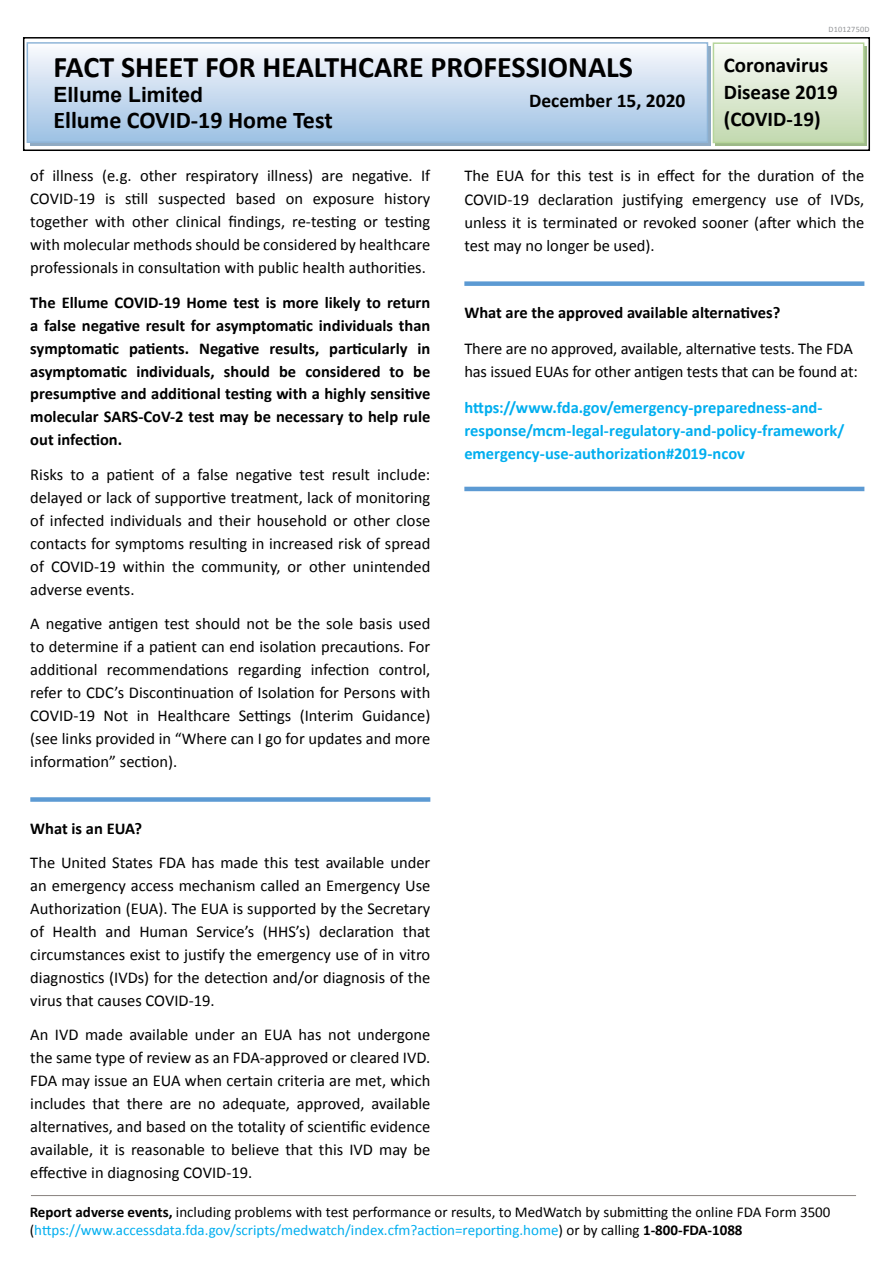
<style>
.page{position:relative;width:893px;height:1263px;background:#fff}
.page>*{position:absolute;margin:0;border:0;box-sizing:border-box;transform-origin:0 0}
.t1{font:700 30px "Calibri";color:#000}
.t2{font:700 24px "Calibri";color:#000}
.t3{font:700 21px/27px "Calibri";color:#000}
.t4{font:700 21px "Arial";color:#000}
.t5{font:700 19.5px "Calibri";color:#000}
.t6{font:16.5px/23px "Calibri";color:#000;text-align:justify}
.t7{font:700 16.5px/23px "Calibri";color:#000;text-align:justify}
.t8{font:700 16.5px/23.2px "Calibri";letter-spacing:-.005em;color:#00aeef}
.t9{font:15px/18px "Calibri";color:#000}
.t10{font:8.25px "Calibri";letter-spacing:.025em;color:#939598}
.s1{font-weight:700}
.s2{color:#00aeef}
</style>
<div class="page">
<div style="left:715px;top:46px;width:151px;height:99px;background:#a3c08c"></div>
<div style="left:713px;top:43px;width:151px;height:99px;background:linear-gradient(to bottom,#fbfcfa,#c2d9af)"></div>
<div style="left:713px;top:42px;width:151px;height:101px;border:2px solid #b6d59b"></div>
<div style="left:23px;top:37px;width:847px;height:114px;border:2px solid #000"></div>
<div style="left:30px;top:46px;width:680px;height:99px;background:#90abc4"></div>
<div style="left:27px;top:43px;width:680px;height:99px;background:linear-gradient(to bottom,#fbfafd,#9cc0e3)"></div>
<div style="left:27px;top:42px;width:681px;height:101px;border:2px solid #8fb5d8"></div>
<hr style="left:31px;top:1195px;width:825px;height:1px;background:#88817e">
<div style="left:30px;top:797px;width:400px;height:5px;background:#5c9ad3"></div>
<div style="left:464px;top:281px;width:400px;height:5px;background:#5c9ad3"></div>
<hr style="left:464px;top:487px;width:400px;height:4px;background:#5c9ad3">
<h1 class="t1" style="left:53px;top:46px;width:581px">FACT SHEET FOR HEALTHCARE PROFESSIONALS</h1>
<p class="t4" style="left:53px;top:81px;width:151px">Ellume Limited</p>
<p class="t5" style="left:529px;top:87px;width:158px">December 15, 2020</p>
<h2 class="t2" style="left:53px;top:103px;width:281px">Ellume COVID-19 Home Test</h2>
<p class="t10" style="left:828px;top:24px;width:43px">D1012750D</p>
<p class="t3" style="left:724px;top:51px;width:115px">Coronavirus<br>Disease 2019 (COVID-19)</p>
<p class="t6" style="left:30px;top:164px;width:402px">of illness (e.g. other respiratory illness) are negative. If COVID-19 is still suspected based on exposure history together with other clinical findings, re-testing or testing with molecular methods should be considered by healthcare professionals in consultation with public health authorities.</p>
<p class="t7" style="left:30px;top:290px;width:402px">The Ellume COVID-19 Home test is more likely to return a false negative result for asymptomatic individuals than symptomatic patients. Negative results, particularly in asymptomatic individuals, should be considered to be presumptive and additional testing with a highly sensitive molecular SARS-CoV-2 test may be necessary to help rule out infection.</p>
<p class="t6" style="left:30px;top:462px;width:402px">Risks to a patient of a false negative test result include: delayed or lack of supportive treatment, lack of monitoring of infected individuals and their household or other close contacts for symptoms resulting in increased risk of spread of COVID-19 within the community, or other unintended adverse events.</p>
<p class="t6" style="left:30px;top:612px;width:402px">A negative antigen test should not be the sole basis used to determine if a patient can end isolation precautions. For additional recommendations regarding infection control, refer to CDC’s Discontinuation of Isolation for Persons with COVID-19 Not in Healthcare Settings (Interim Guidance) (see links provided in “Where can I go for updates and more information” section).</p>
<p class="t7" style="left:30px;top:816px;width:113px">What is an EUA?</p>
<p class="t6" style="left:30px;top:850px;width:402px">The United States FDA has made this test available under an emergency access mechanism called an Emergency Use Authorization (EUA). The EUA is supported by the Secretary of Health and Human Service’s (HHS’s) declaration that circumstances exist to justify the emergency use of in vitro diagnostics (IVDs) for the detection and/or diagnosis of the virus that causes COVID-19.</p>
<p class="t6" style="left:30px;top:1023px;width:402px">An IVD made available under an EUA has not undergone the same type of review as an FDA-approved or cleared IVD.<br>FDA may issue an EUA when certain criteria are met, which includes that there are no adequate, approved, available alternatives, and based on the totality of scientific evidence available, it is reasonable to believe that this IVD may be effective in diagnosing COVID-19.</p>
<p class="t6" style="left:464px;top:164px;width:402px">The EUA for this test is in effect for the duration of the COVID-19 declaration justifying emergency use of IVDs, unless it is terminated or revoked sooner (after which the test may no longer be used).</p>
<p class="t7" style="left:464px;top:300px;width:317px">What are the approved available alternatives?</p>
<p class="t6" style="left:464px;top:336px;width:395px">There are no approved, available, alternative tests. The FDA has issued EUAs for other antigen tests that can be found at:</p>
<p class="t8" style="left:464px;top:395px;width:382px">https://www.fda.gov/emergency-preparedness-and&shy;response/mcm-legal-regulatory-and-policy-framework/ emergency-use-authorization#2019-ncov</p>
<p class="t9" style="left:30px;top:1203px;width:802px"><span class="s1">Report adverse events,</span> including problems with test performance or results, to MedWatch by submitting the online FDA Form 3500 (<span class="s2">https://www.accessdata.fda.gov/scripts/medwatch/index.cfm?action=reporting.home</span>) or by calling <span class="s1">1-800-FDA-1088</span></p>
</div>
